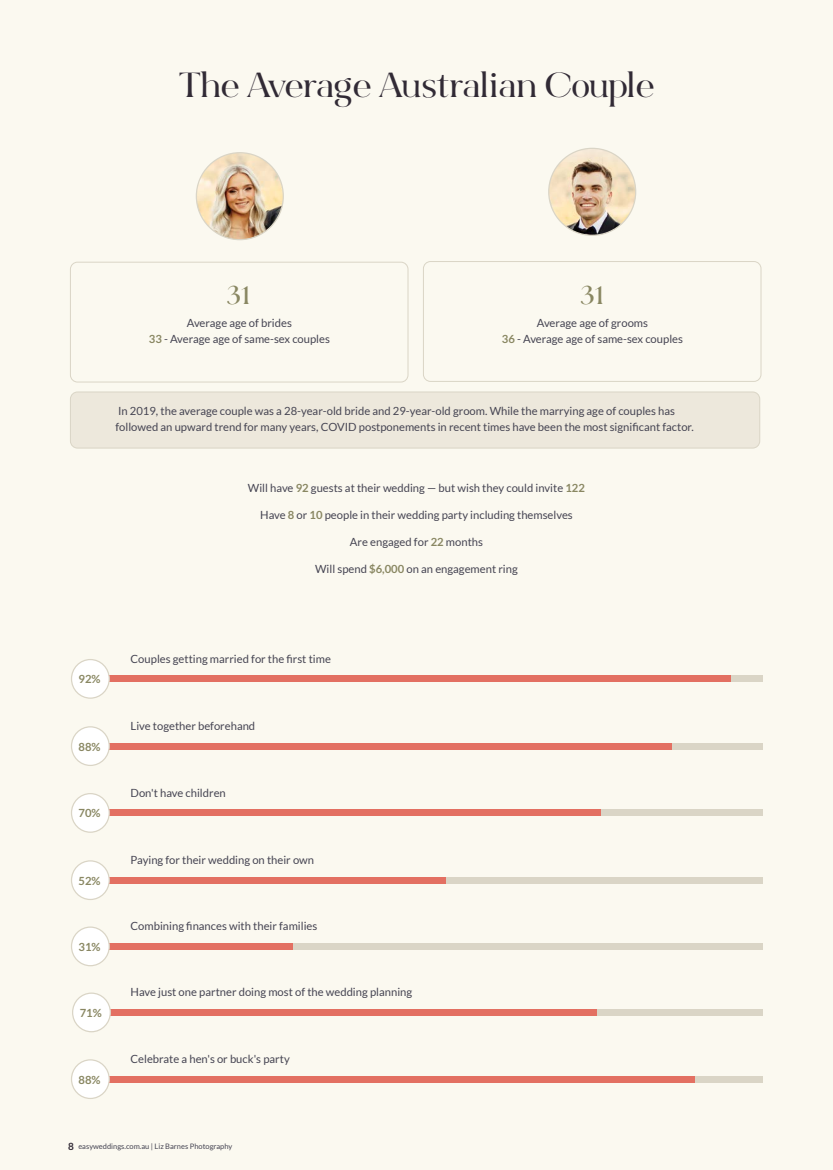
<style>
.page{position:relative;width:833px;height:1170px;background:#fff}
.page>*{position:absolute;margin:0;border:0;box-sizing:border-box;transform-origin:0 0}
.t1{font:700 35px "Bon Vivant Serif";color:#312a35}
.t2{font:700 27.5px "Bon Vivant Serif";color:#898762}
.t3{font:11.25px/16.2px "Lato";color:#454452;text-align:center}
.t4{font:700 11.25px "Lato";color:#898762}
.t5{font:7.5px "Lato";color:#454452}
.s1{font-weight:700;color:#898762}
.s2{font-weight:700;font-size:10px;color:#312a35}
</style>
<div class="page">
<div style="left:0;top:0;width:833px;height:1169px;background:#fbf9f0"></div>
<div style="left:70px;top:392px;width:689px;height:56px;background:#ede8dc;border-radius:7px"></div>
<div style="left:70px;top:391px;width:690px;height:57px;border:1px solid #dad5c6;border-radius:7px"></div>
<div style="left:70px;top:262px;width:338px;height:120px;border:1px solid #dad5c6;border-radius:7px"></div>
<div style="left:423px;top:261px;width:338px;height:120px;border:1px solid #dad5c6;border-radius:7px"></div>
<div style="left:131px;top:675px;width:631px;height:7px;background:#dad5c6"></div>
<div style="left:131px;top:809px;width:631px;height:7px;background:#dad5c6"></div>
<div style="left:131px;top:942px;width:631px;height:7px;background:#dad5c6"></div>
<div style="left:131px;top:1075px;width:631px;height:7px;background:#dad5c6"></div>
<div style="left:73px;top:742px;width:689px;height:7px;background:#dad5c6"></div>
<div style="left:73px;top:876px;width:689px;height:7px;background:#dad5c6"></div>
<div style="left:73px;top:1008px;width:689px;height:7px;background:#dad5c6"></div>
<div style="left:96px;top:675px;width:635px;height:7px;background:#e37062"></div>
<div style="left:96px;top:809px;width:504px;height:7px;background:#e37062"></div>
<div style="left:98px;top:942px;width:194px;height:7px;background:#e37062"></div>
<div style="left:91px;top:1075px;width:604px;height:7px;background:#e37062"></div>
<div style="left:103px;top:742px;width:568px;height:7px;background:#e37062"></div>
<div style="left:99px;top:876px;width:346px;height:7px;background:#e37062"></div>
<div style="left:106px;top:1008px;width:491px;height:7px;background:#e37062"></div>
<div style="left:71px;top:659px;width:38px;height:39px;background:#fff;border-radius:50%"></div>
<div style="left:71px;top:659px;width:39px;height:39px;border:1px solid #dad5c6;border-radius:50%"></div>
<div style="left:71px;top:726px;width:38px;height:39px;background:#fff;border-radius:50%"></div>
<div style="left:71px;top:726px;width:39px;height:40px;border:1px solid #dad5c6;border-radius:50%"></div>
<div style="left:71px;top:793px;width:38px;height:39px;background:#fff;border-radius:50%"></div>
<div style="left:71px;top:793px;width:39px;height:39px;border:1px solid #dad5c6;border-radius:50%"></div>
<div style="left:71px;top:860px;width:38px;height:39px;background:#fff;border-radius:50%"></div>
<div style="left:71px;top:860px;width:39px;height:40px;border:1px solid #dad5c6;border-radius:50%"></div>
<div style="left:71px;top:927px;width:38px;height:38px;background:#fff;border-radius:50%"></div>
<div style="left:71px;top:926px;width:39px;height:40px;border:1px solid #dad5c6;border-radius:50%"></div>
<div style="left:73px;top:993px;width:37px;height:38px;background:#fff;border-radius:50%"></div>
<div style="left:72px;top:992px;width:39px;height:40px;border:1px solid #dad5c6;border-radius:50%"></div>
<div style="left:71px;top:1059px;width:38px;height:39px;background:#fff;border-radius:50%"></div>
<div style="left:71px;top:1059px;width:39px;height:39px;border:1px solid #dad5c6;border-radius:50%"></div>
<img style="left:196px;top:153px;width:87px;height:87px;border-radius:43px">
<img style="left:549px;top:148px;width:86px;height:87px;border-radius:43px">
<h1 class="t1" style="left:179px;top:64px;width:476px">The Average Australian Couple</h1>
<h2 class="t2" style="left:227px;top:278px;width:25px">31</h2>
<p class="t3" style="left:149px;top:314px;width:183px">Average age of brides<br><span class="s1">33</span> - Average age of same-sex couples</p>
<h2 class="t2" style="left:580px;top:278px;width:25px">31</h2>
<p class="t3" style="left:502px;top:314px;width:183px">Average age of grooms<br><span class="s1">36</span> - Average age of same-sex couples</p>
<p class="t3" style="left:115px;top:402px;width:580px;text-align:left">In 2019, the average couple was a 28-year-old bride and 29-year-old groom. While the marrying age of couples has followed an upward trend for many years, COVID postponements in recent times have been the most significant factor.</p>
<p class="t3" style="left:248px;top:480px;width:338px">Will have <span class="s1">92</span> guests at their wedding — but wish they could invite <span class="s1">122</span></p>
<p class="t3" style="left:260px;top:507px;width:314px">Have <span class="s1">8</span> or <span class="s1">10</span> people in their wedding party including themselves</p>
<p class="t3" style="left:350px;top:534px;width:135px">Are engaged for <span class="s1">22</span> months</p>
<p class="t3" style="left:315px;top:560px;width:204px">Will spend <span class="s1">$6,000</span> on an engagement ring</p>
<p class="t4" style="left:79px;top:672px;width:24px">92%</p>
<p class="t4" style="left:79px;top:740px;width:24px">88%</p>
<p class="t4" style="left:79px;top:806px;width:24px">70%</p>
<p class="t4" style="left:79px;top:874px;width:24px">52%</p>
<p class="t4" style="left:79px;top:940px;width:24px">31%</p>
<p class="t4" style="left:80px;top:1006px;width:24px">71%</p>
<p class="t4" style="left:79px;top:1073px;width:24px">88%</p>
<p class="t3" style="left:131px;top:650px;width:202px">Couples getting married for the first time</p>
<p class="t3" style="left:131px;top:717px;width:126px">Live together beforehand</p>
<p class="t3" style="left:131px;top:784px;width:97px">Don't have children</p>
<p class="t3" style="left:131px;top:851px;width:185px">Paying for their wedding on their own</p>
<p class="t3" style="left:131px;top:918px;width:188px">Combining finances with their families</p>
<p class="t3" style="left:131px;top:984px;width:283px">Have just one partner doing most of the wedding planning</p>
<p class="t3" style="left:131px;top:1050px;width:161px">Celebrate a hen's or buck's party</p>
<p class="t5" style="left:68px;top:1141px;width:165px"><span class="s2">8</span> easyweddings.com.au | Liz Barnes Photography</p>
</div>
